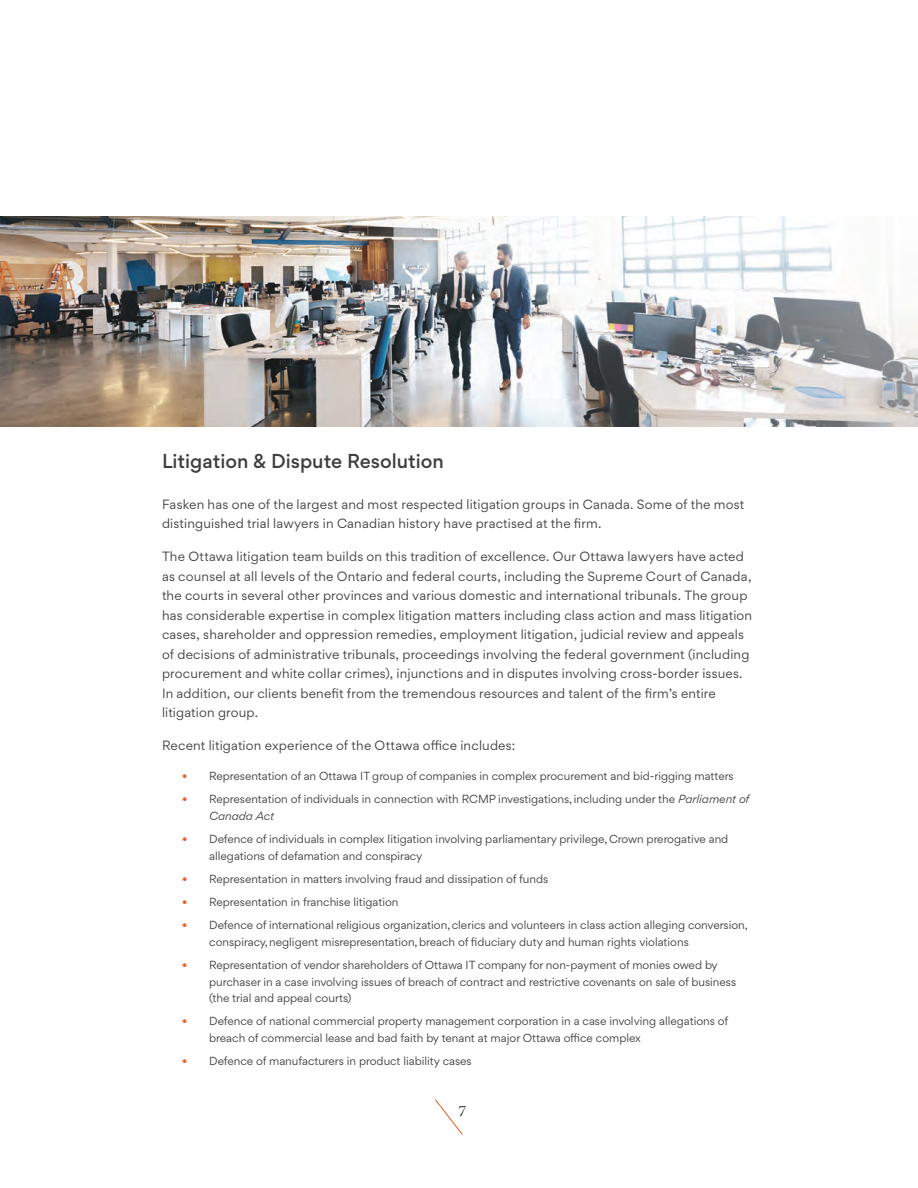
<style>
.page{position:relative;width:918px;height:1188px;background:#fff}
.page>*{position:absolute;margin:0;border:0;box-sizing:border-box;transform-origin:0 0}
.t1{font:500 18px "Gordita";color:#3e3e3f}
.t2{font:15px "Chronicle Display";color:#3e3e3f}
.t3{font:12px/19.5px "Gordita";letter-spacing:.015em;color:#3e3e3f}
.t4{font:10.5px/16.5px "Gordita";color:#3e3e3f}
.s1{color:#f15921}
.s2{font-style:italic}
</style>
<div class="page">
<svg style="left:435px;top:1099px;width:28px;height:36px"></svg>
<img style="left:0;top:216px;width:918px;height:211px">
<h1 class="t1" style="left:162px;top:447px;width:283px">Litigation &amp; Dispute Resolution</h1>
<p class="t3" style="left:162px;top:494px;width:584px">Fasken has one of the largest and most respected litigation groups in Canada. Some of the most distinguished trial lawyers in Canadian history have practised at the firm.</p>
<p class="t3" style="left:162px;top:546px;width:592px">The Ottawa litigation team builds on this tradition of excellence. Our Ottawa lawyers have acted as counsel at all levels of the Ontario and federal courts, including the Supreme Court of Canada, the courts in several other provinces and various domestic and international tribunals. The group has considerable expertise in complex litigation matters including class action and mass litigation cases, shareholder and oppression remedies, employment litigation, judicial review and appeals of decisions of administrative tribunals, proceedings involving the federal government (including procurement and white collar crimes), injunctions and in disputes involving cross-border issues.<br>In addition, our clients benefit from the tremendous resources and talent of the firm’s entire litigation group.</p>
<p class="t3" style="left:162px;top:735px;width:355px">Recent litigation experience of the Ottawa office includes:</p>
<p class="t4" style="left:182px;top:768px;width:553px"><span class="s1">•</span> Representation of an Ottawa IT group of companies in complex procurement and bid-rigging matters</p>
<p class="t4" style="left:209px;top:791px;width:542px;text-indent:-27px"><span class="s1">•</span> Representation of individuals in connection with RCMP investigations, including under the <span class="s2">Parliament of<br>Canada Act</span></p>
<p class="t4" style="left:209px;top:831px;width:521px;text-indent:-27px"><span class="s1">•</span> Defence of individuals in complex litigation involving parliamentary privilege, Crown prerogative and allegations of defamation and conspiracy</p>
<p class="t4" style="left:182px;top:870px;width:368px"><span class="s1">•</span> Representation in matters involving fraud and dissipation of funds</p>
<p class="t4" style="left:182px;top:894px;width:218px"><span class="s1">•</span> Representation in franchise litigation</p>
<p class="t4" style="left:209px;top:917px;width:540px;text-indent:-27px"><span class="s1">•</span> Defence of international religious organization, clerics and volunteers in class action alleging conversion, conspiracy, negligent misrepresentation, breach of fiduciary duty and human rights violations</p>
<p class="t4" style="left:209px;top:957px;width:528px;text-indent:-27px"><span class="s1">•</span> Representation of vendor shareholders of Ottawa IT company for non-payment of monies owed by purchaser in a case involving issues of breach of contract and restrictive covenants on sale of business (the trial and appeal courts)</p>
<p class="t4" style="left:209px;top:1013px;width:521px;text-indent:-27px"><span class="s1">•</span> Defence of national commercial property management corporation in a case involving allegations of breach of commercial lease and bad faith by tenant at major Ottawa office complex</p>
<p class="t4" style="left:182px;top:1053px;width:291px"><span class="s1">•</span> Defence of manufacturers in product liability cases</p>
<h2 class="t2" style="left:459px;top:1100px;width:9px">7</h2>
</div>
